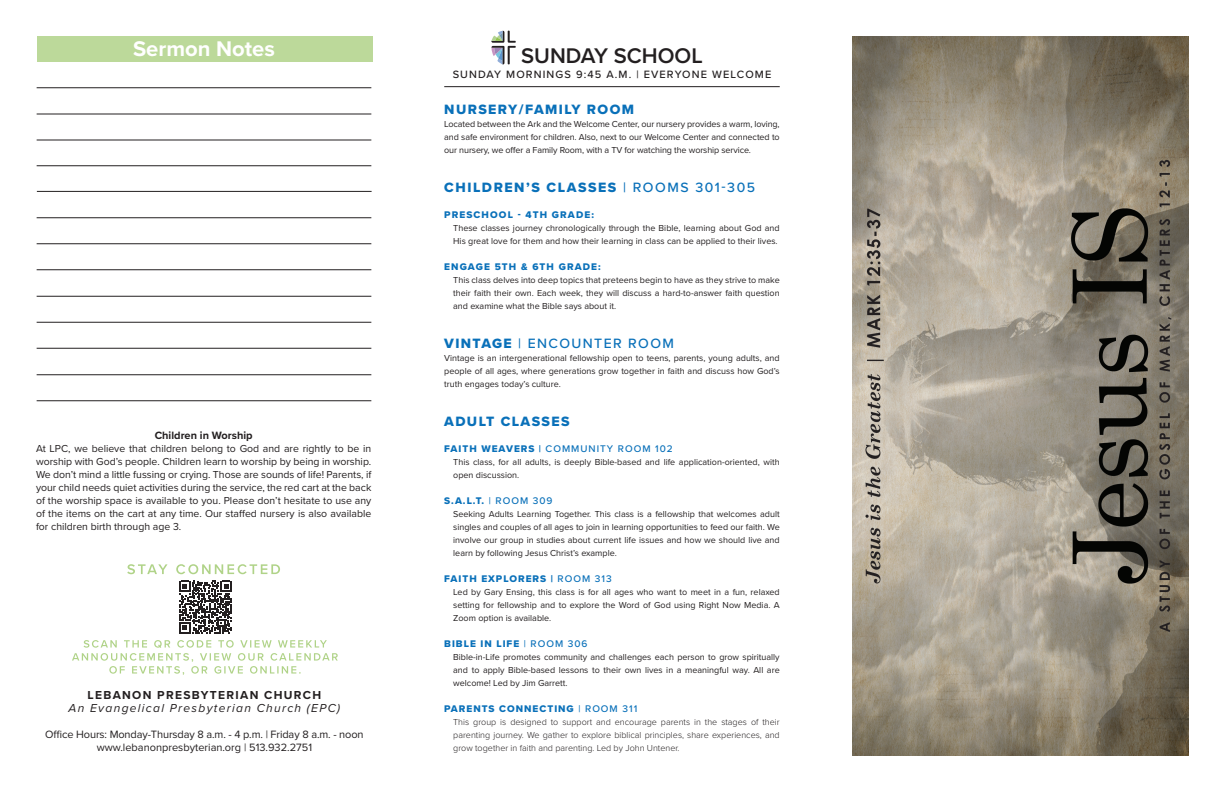
<style>
.page{position:relative;width:1224px;height:792px;background:#fff}
.page>*{position:absolute;margin:0;border:0;box-sizing:border-box;transform-origin:0 0}
.t1{font:600 22px "Proxima Nova";color:#231f20}
.t2{font:700 22px "Proxima Nova";color:#fff}
.t3{font:14px "Proxima Nova Extrabld";letter-spacing:.1em;color:#0970b9}
.t4{font:500 14px "Proxima Nova";letter-spacing:.1em;color:#0970b9}
.t5{font:italic 12px "Proxima Nova";letter-spacing:.11em;color:#231f20}
.t6{font:700 12px "Proxima Nova";letter-spacing:.11em;color:#231f20}
.t7{font:11px "Proxima Nova";color:#231f20}
.t8{font:500 11px "Proxima Nova";letter-spacing:.1em;color:#231f20}
.t9{font:700 11px "Proxima Nova";color:#231f20}
.t10{font:10.5px/13px "Proxima Nova";color:#231f20;text-align:justify}
.t11{font:10px "Proxima Nova Extrabld";letter-spacing:.1em;color:#0970b9}
.t12{font:500 10px "Proxima Nova";letter-spacing:.1em;color:#0970b9}
.t13{font:9px/13px "Proxima Nova";color:#231f20;text-align:justify}
.t14{font:300 9px/13px "Proxima Nova";color:#231f20;text-align:justify}
.s1{font-family:"Proxima Nova";font-weight:500}
.s2{font-family:"Proxima Nova Extrabld";font-weight:400}
.s3{font-weight:700}
</style>
<div class="page">
<img style="left:853px;top:36px;width:335px;height:720px">
<svg style="left:491px;top:31px;width:25px;height:33px"></svg>
<hr style="left:444px;top:86px;width:336px;height:1px;background:#231f20">
<div style="left:37px;top:36px;width:336px;height:26px;background:#bcd99a"></div>
<hr style="left:37px;top:140px;width:334px;height:1px;background:#231f20">
<hr style="left:37px;top:244px;width:334px;height:1px;background:#231f20">
<hr style="left:37px;top:296px;width:334px;height:1px;background:#231f20">
<hr style="left:37px;top:374px;width:334px;height:1px;background:#231f20">
<hr style="left:37px;top:218px;width:334px;height:1px;background:#231f20">
<hr style="left:37px;top:88px;width:334px;height:1px;background:#231f20">
<hr style="left:37px;top:114px;width:334px;height:1px;background:#231f20">
<hr style="left:37px;top:166px;width:334px;height:1px;background:#231f20">
<hr style="left:37px;top:270px;width:334px;height:1px;background:#231f20">
<hr style="left:37px;top:348px;width:334px;height:1px;background:#231f20">
<hr style="left:37px;top:322px;width:334px;height:1px;background:#231f20">
<hr style="left:37px;top:400px;width:334px;height:1px;background:#231f20">
<hr style="left:37px;top:191px;width:335px;height:1px;background:#231f20">
<svg style="left:179px;top:581px;width:53px;height:52px"></svg>
<svg style="left:72px;top:640px;width:266px;height:35px"></svg>
<svg style="left:127px;top:564px;width:153px;height:10px"></svg>
<p class="t2" style="left:133px;top:33px;width:143px">Sermon Notes</p>
<p class="t9" style="left:155px;top:427px;width:99px">Children in Worship</p>
<p class="t10" style="left:36px;top:441px;width:337px">At LPC, we believe that children belong to God and are rightly to be in worship with God’s people. Children learn to worship by being in worship.<br>We don’t mind a little fussing or crying. Those are sounds of life! Parents, if your child needs quiet activities during the service, the red cart at the back of the worship space is available to you. Please don’t hesitate to use any of the items on the cart at any time. Our staffed nursery is also available for children birth through age 3.</p>
<p class="t6" style="left:88px;top:687px;width:235px">LEBANON PRESBYTERIAN CHURCH</p>
<p class="t5" style="left:69px;top:700px;width:273px">An Evangelical Presbyterian Church (EPC)</p>
<p class="t7" style="left:45px;top:727px;width:320px">Office Hours: Monday-Thursday 8 a.m. - 4 p.m. | Friday 8 a.m. - noon</p>
<p class="t7" style="left:97px;top:740px;width:217px">www.lebanonpresbyterian.org | 513.932.2751</p>
<p class="t1" style="left:521px;top:39px;width:183px">SUNDAY SCHOOL</p>
<p class="t8" style="left:453px;top:66px;width:320px">SUNDAY MORNINGS 9:45 A.M. | EVERYONE WELCOME</p>
<p class="t3" style="left:444px;top:99px;width:191px">NURSERY/FAMILY ROOM</p>
<p class="t13" style="left:444px;top:117px;width:337px">Located between the Ark and the Welcome Center, our nursery provides a warm, loving, and safe environment for children. Also, next to our Welcome Center and connected to our nursery, we offer a Family Room, with a TV for watching the worship service.</p>
<p class="t3" style="left:444px;top:177px;width:312px">CHILDREN’S CLASSES <span class="s1">| ROOMS 301-305</span></p>
<p class="t11" style="left:444px;top:207px;width:151px">PRESCHOOL - 4TH GRADE:</p>
<p class="t13" style="left:453px;top:221px;width:328px">These classes journey chronologically through the Bible, learning about God and<br>His great love for them and how their learning in class can be applied to their lives.</p>
<p class="t11" style="left:444px;top:259px;width:158px">ENGAGE 5TH &amp; 6TH GRADE:</p>
<p class="t13" style="left:453px;top:273px;width:328px">This class delves into deep topics that preteens begin to have as they strive to make their faith their own. Each week, they will discuss a hard-to-answer faith question and examine what the Bible says about it.</p>
<p class="t4" style="left:444px;top:333px;width:231px"><span class="s2">VINTAGE</span> | ENCOUNTER ROOM</p>
<p class="t13" style="left:444px;top:351px;width:337px">Vintage is an intergenerational fellowship open to teens, parents, young adults, and people of all ages, where generations grow together in faith and discuss how God’s truth engages today’s culture.</p>
<p class="t3" style="left:444px;top:411px;width:127px">ADULT CLASSES</p>
<p class="t12" style="left:444px;top:441px;width:230px"><span class="s2">FAITH WEAVERS</span> <span class="s3">|</span> COMMUNITY ROOM 102</p>
<p class="t13" style="left:453px;top:455px;width:328px">This class, for all adults, is deeply Bible-based and life application-oriented, with open discussion.</p>
<p class="t11" style="left:444px;top:493px;width:110px">S.A.L.T. <span class="s1">| ROOM 309</span></p>
<p class="t13" style="left:453px;top:507px;width:328px">Seeking Adults Learning Together. This class is a fellowship that welcomes adult singles and couples of all ages to join in learning opportunities to feed our faith. We involve our group in studies about current life issues and how we should live and learn by following Jesus Christ’s example.</p>
<p class="t11" style="left:444px;top:571px;width:169px">FAITH EXPLORERS | <span class="s1">ROOM 313</span></p>
<p class="t13" style="left:453px;top:585px;width:328px">Led by Gary Ensing, this class is for all ages who want to meet in a fun, relaxed setting for fellowship and to explore the Word of God using Right Now Media. A Zoom option is available.</p>
<p class="t11" style="left:444px;top:636px;width:145px">BIBLE IN LIFE <span class="s1">| ROOM 306</span></p>
<p class="t13" style="left:453px;top:650px;width:328px">Bible-in-Life promotes community and challenges each person to grow spiritually and to apply Bible-based lessons to their own lives in a meaningful way. All are welcome! Led by Jim Garrett.</p>
<p class="t11" style="left:444px;top:701px;width:195px">PARENTS CONNECTING <span class="s1">| ROOM 311</span></p>
<p class="t14" style="left:453px;top:715px;width:328px">This group is designed to support and encourage parents in the stages of their parenting journey. We gather to explore biblical principles, share experiences, and grow together in faith and parenting. Led by John Untener.</p>
</div>
